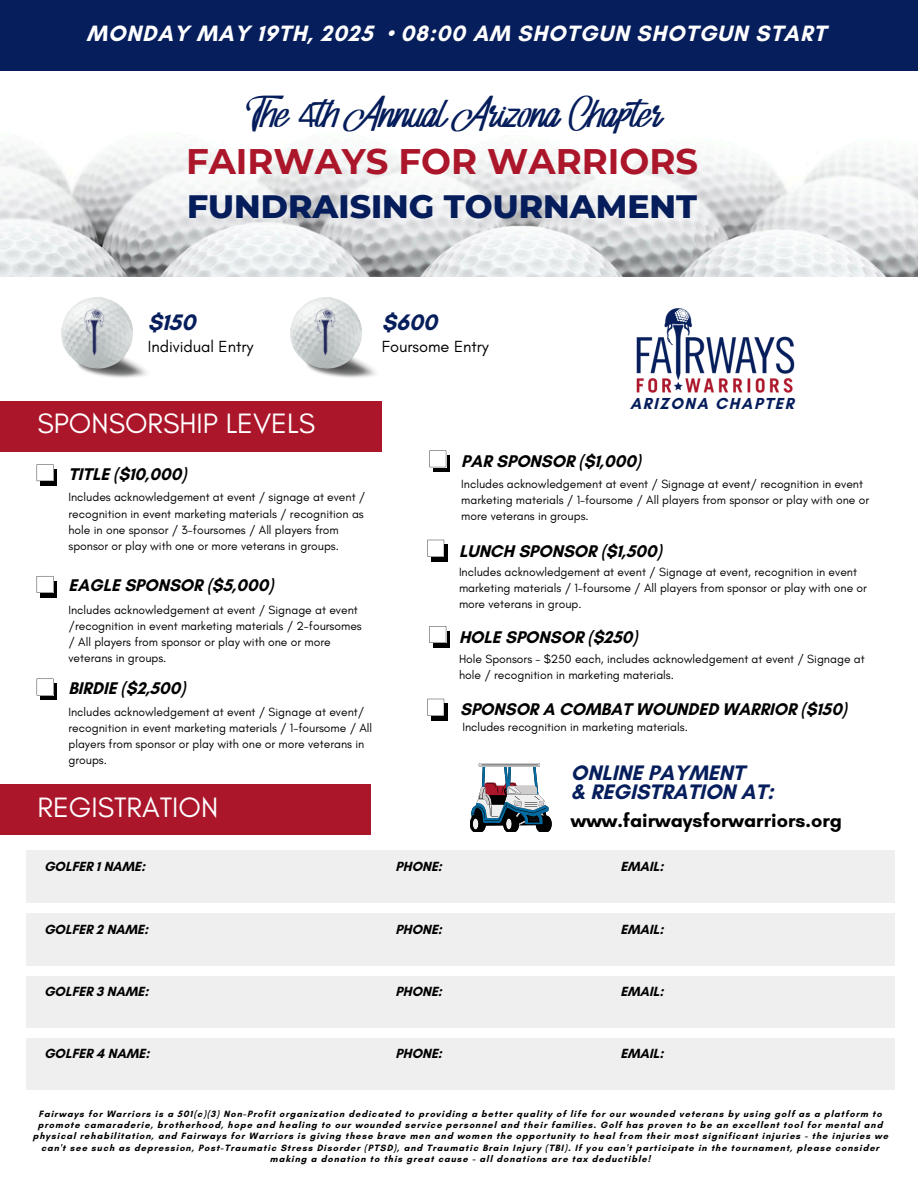
<style>
.page{position:relative;width:918px;height:1188px;background:#fff}
.page>*{position:absolute;margin:0;border:0;box-sizing:border-box;transform-origin:0 0}
.t1{font:700 35.55px "Montserrat";color:#ac162a}
.t2{font:800 33px "Montserrat";color:#051d5b}
.t3{font:31.8px "Adventure";color:#051d5b}
.t4{font:28.5px "Glacial Indifference";color:#fff}
.t5{font:700 22.8px "Glacial Indifference";color:#061e5c}
.t6{font:700 22.65px "Glacial Indifference";letter-spacing:.04em;color:#fff}
.t7{font:700 21.3px/19.2px "Glacial Indifference";color:#061e5c}
.t8{font:700 19.8px "Glacial Indifference";color:#000}
.t9{font:700 17.25px "Glacial Indifference";color:#000}
.t10{font:16.35px "Glacial Indifference";color:#000}
.t11{font:700 16.2px "Glacial Indifference";letter-spacing:.1em;color:#051d5b}
.t12{font:700 13.5px "Glacial Indifference";color:#000}
.t13{font:12.15px/16px "Glacial Indifference";color:#000}
.t14{font:700 9.3px/11.2px "Glacial Indifference";letter-spacing:.1em;color:#000;text-align:center}
.s1{font-family:"Noto Sans"}
</style>
<div class="page">
<img style="left:0;top:149px;width:918px;height:128px">
<div style="left:0;top:401px;width:382px;height:50px;background:#ac162a"></div>
<div style="left:0;top:785px;width:371px;height:50px;background:#ac162a"></div>
<div style="left:41px;top:469px;width:16px;height:17px;background:#000"></div>
<svg style="left:37px;top:464px;width:16px;height:17px"></svg>
<div style="left:41px;top:581px;width:16px;height:16px;background:#000"></div>
<svg style="left:37px;top:576px;width:16px;height:17px"></svg>
<div style="left:431px;top:545px;width:16px;height:16px;background:#000"></div>
<svg style="left:427px;top:540px;width:17px;height:17px"></svg>
<div style="left:0;top:0;width:918px;height:71px;background:#061e5c"></div>
<svg style="left:470px;top:763px;width:82px;height:69px"></svg>
<img style="left:62px;top:297px;width:85px;height:81px">
<img style="left:291px;top:297px;width:85px;height:81px">
<div style="left:26px;top:851px;width:868px;height:51px;background:#efefef"></div>
<div style="left:26px;top:914px;width:868px;height:51px;background:#efefef"></div>
<div style="left:26px;top:976px;width:868px;height:52px;background:#efefef"></div>
<div style="left:26px;top:1038px;width:868px;height:51px;background:#efefef"></div>
<div style="left:433px;top:631px;width:17px;height:16px;background:#000"></div>
<svg style="left:429px;top:626px;width:17px;height:17px"></svg>
<img style="left:636px;top:308px;width:159px;height:85px">
<div style="left:431px;top:704px;width:16px;height:16px;background:#000"></div>
<svg style="left:427px;top:699px;width:17px;height:17px"></svg>
<img style="left:83px;top:308px;width:25px;height:48px">
<img style="left:314px;top:308px;width:25px;height:48px">
<svg style="left:41px;top:684px;width:16px;height:16px"></svg>
<svg style="left:37px;top:679px;width:16px;height:16px"></svg>
<svg style="left:433px;top:455px;width:17px;height:17px"></svg>
<svg style="left:429px;top:450px;width:17px;height:17px"></svg>
<h4 class="t6" style="left:87px;top:19px;width:741px">MONDAY MAY 19TH, 2025 • 08:00 AM SHOTGUN SHOTGUN START</h4>
<h2 class="t3" style="left:246px;top:97px;width:418px">The <span class="s1">4</span>th Annual Arizona Chapter</h2>
<h1 class="t1" style="left:186px;top:139px;width:514px">FAIRWAYS FOR WARRIORS</h1>
<h1 class="t2" style="left:187px;top:186px;width:512px">FUNDRAISING TOURNAMENT</h1>
<h5 class="t5" style="left:148px;top:309px;width:49px">$150</h5>
<h5 class="t5" style="left:382px;top:309px;width:57px">$600</h5>
<p class="t10" style="left:148px;top:337px;width:107px">Individual Entry</p>
<p class="t10" style="left:382px;top:337px;width:109px">Foursome Entry</p>
<p class="t11" style="left:630px;top:393px;width:165px">ARIZONA CHAPTER</p>
<h3 class="t4" style="left:37px;top:406px;width:279px">SPONSORSHIP LEVELS</h3>
<p class="t9" style="left:68px;top:463px;width:119px">TITLE ($10,000)</p>
<p class="t13" style="left:68px;top:489px;width:299px">Includes acknowledgement at event / signage at event / recognition in event marketing materials / recognition as hole in one sponsor / 3-foursomes / All players from sponsor or play with one or more veterans in groups.</p>
<p class="t9" style="left:68px;top:574px;width:206px">EAGLE SPONSOR ($5,000)</p>
<p class="t13" style="left:68px;top:602px;width:295px">Includes acknowledgement at event / Signage at event /recognition in event marketing materials / 2-foursomes / All players from sponsor or play with one or more veterans in groups.</p>
<h6 class="t9" style="left:68px;top:678px;width:119px">BIRDIE ($2,500)</h6>
<p class="t13" style="left:68px;top:703px;width:305px">Includes acknowledgement at event / Signage at event/ recognition in event marketing materials / 1-foursome / All players from sponsor or play with one or more veterans in groups.</p>
<h3 class="t4" style="left:37px;top:790px;width:182px">REGISTRATION</h3>
<p class="t12" style="left:44px;top:858px;width:103px">GOLFER 1 NAME:</p>
<p class="t12" style="left:44px;top:921px;width:106px">GOLFER 2 NAME:</p>
<p class="t12" style="left:44px;top:983px;width:106px">GOLFER 3 NAME:</p>
<p class="t12" style="left:44px;top:1045px;width:107px">GOLFER 4 NAME:</p>
<p class="t12" style="left:396px;top:858px;width:48px">PHONE:</p>
<p class="t9" style="left:461px;top:451px;width:181px">PAR SPONSOR ($1,000)</p>
<p class="t13" style="left:461px;top:475px;width:409px">Includes acknowledgement at event / Signage at event/ recognition in event marketing materials / 1-foursome / All players from sponsor or play with one or more veterans in groups.</p>
<p class="t9" style="left:459px;top:540px;width:204px">LUNCH SPONSOR ($1,500)</p>
<p class="t13" style="left:459px;top:564px;width:409px">Includes acknowledgement at event / Signage at event, recognition in event marketing materials / 1-foursome / All players from sponsor or play with one or more veterans in group.</p>
<p class="t9" style="left:459px;top:627px;width:180px">HOLE SPONSOR ($250)</p>
<p class="t13" style="left:459px;top:650px;width:407px">Hole Sponsors - $250 each, includes acknowledgement at event / Signage at hole / recognition in marketing materials.</p>
<p class="t9" style="left:460px;top:698px;width:388px">SPONSOR A COMBAT WOUNDED WARRIOR ($150)</p>
<p class="t13" style="left:462px;top:719px;width:227px">Includes recognition in marketing materials.</p>
<h4 class="t7" style="left:571px;top:762px;width:204px">ONLINE PAYMENT<br>&amp; REGISTRATION AT:</h4>
<p class="t8" style="left:571px;top:808px;width:273px">www.fairwaysforwarriors.org</p>
<p class="t12" style="left:621px;top:858px;width:45px">EMAIL:</p>
<p class="t12" style="left:396px;top:921px;width:48px">PHONE:</p>
<p class="t12" style="left:621px;top:921px;width:45px">EMAIL:</p>
<p class="t12" style="left:396px;top:983px;width:48px">PHONE:</p>
<p class="t12" style="left:621px;top:983px;width:45px">EMAIL:</p>
<p class="t12" style="left:396px;top:1045px;width:48px">PHONE:</p>
<p class="t12" style="left:621px;top:1045px;width:45px">EMAIL:</p>
<p class="t14" style="left:33px;top:1108px;width:857px">Fairways for Warriors is a 501(c)(3) Non-Profit organization dedicated to providing a better quality of life for our wounded veterans by using golf as a platform to promote camaraderie, brotherhood, hope and healing to our wounded service personnel and their families. Golf has proven to be an excellent tool for mental and physical rehabilitation, and Fairways for Warriors is giving these brave men and women the opportunity to heal from their most significant injuries - the injuries we can't see such as depression, Post-Traumatic Stress Disorder (PTSD), and Traumatic Brain Injury (TBI). If you can't participate in the tournament, please consider making a donation to this great cause - all donations are tax deductible!</p>
</div>
